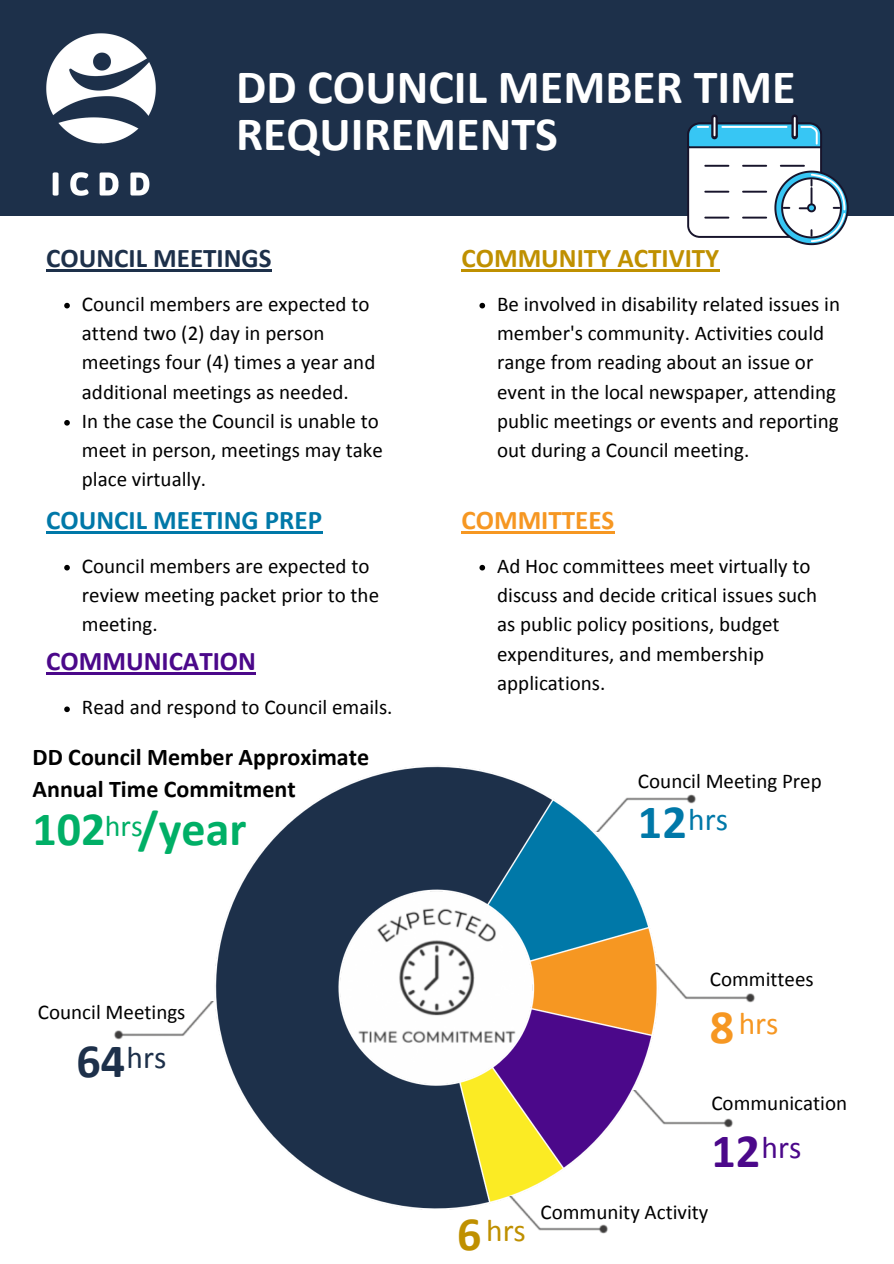
<style>
.page{position:relative;width:894px;height:1264px;background:#fff}
.page>*{position:absolute;margin:0;border:0;box-sizing:border-box;transform-origin:0 0}
.t1{font:700 48px/47.5px "Calibri";color:#fff}
.t2{font:700 48px "Calibri";color:#00af66}
.t3{font:31.5px "Calibri";color:#1d304a}
.t4{font:31.5px "Calibri";color:#4b088a}
.t5{font:31.5px "Calibri";color:#0078a8}
.t6{font:31.5px "Calibri";color:#f69722}
.t7{font:31.5px "Calibri";color:#bf9000}
.t8{font:30px "Calibri";color:#00af66}
.t9{font:700 27px "Calibri";color:#0078a8}
.t10{font:700 27px "Calibri";color:#bf9000}
.t11{font:700 27px "Calibri";color:#1d304a}
.t12{font:700 27px "Calibri";color:#4b088a}
.t13{font:700 27px "Calibri";color:#f69722}
.t14{font:700 24px/32.7px "Calibri";color:#000}
.t15{font:21px/29.2px "Calibri";color:#000}
.s1{font-weight:700;font-size:48px}
</style>
<div class="page">
<div style="left:0;top:0;width:893px;height:215px;background:#1d304a"></div>
<div style="left:688px;top:123px;width:132px;height:114px;background:#fff;border-radius:11px"></div>
<div style="left:687px;top:122px;width:134px;height:116px;border:2px solid #17142b;border-radius:11px"></div>
<svg style="left:711px;top:114px;width:6px;height:25px"></svg>
<svg style="left:791px;top:114px;width:6px;height:25px"></svg>
<hr style="left:705px;top:165px;width:23px;height:2px;background:#17142b">
<hr style="left:705px;top:191px;width:23px;height:2px;background:#17142b">
<svg style="left:705px;top:217px;width:23px;height:1px"></svg>
<hr style="left:742px;top:165px;width:24px;height:2px;background:#17142b">
<hr style="left:742px;top:191px;width:24px;height:2px;background:#17142b">
<svg style="left:742px;top:217px;width:24px;height:1px"></svg>
<hr style="left:780px;top:165px;width:23px;height:2px;background:#17142b">
<svg style="left:773px;top:169px;width:75px;height:76px"></svg>
<svg style="left:687px;top:118px;width:135px;height:31px"></svg>
<img style="left:46px;top:33px;width:110px;height:163px">
<img style="left:215px;top:766px;width:441px;height:444px">
<hr style="left:46px;top:269px;width:226px;height:2px;background:#1d304a">
<svg style="left:64px;top:303px;width:6px;height:5px"></svg>
<svg style="left:64px;top:420px;width:6px;height:5px"></svg>
<hr style="left:461px;top:531px;width:153px;height:2px;background:#f69722">
<svg style="left:479px;top:565px;width:6px;height:5px"></svg>
<hr style="left:46px;top:531px;width:276px;height:2px;background:#0078a8">
<svg style="left:64px;top:565px;width:6px;height:5px"></svg>
<hr style="left:461px;top:269px;width:258px;height:2px;background:#bf9000">
<svg style="left:479px;top:303px;width:6px;height:5px"></svg>
<img style="left:595px;top:790px;width:101px;height:41px">
<hr style="left:46px;top:672px;width:210px;height:3px;background:#4b088a">
<svg style="left:64px;top:706px;width:6px;height:6px"></svg>
<img style="left:114px;top:1001px;width:100px;height:39px">
<img style="left:654px;top:964px;width:101px;height:42px">
<img style="left:632px;top:1090px;width:101px;height:41px">
<img style="left:508px;top:1196px;width:103px;height:38px">
<h1 class="t1" style="left:236px;top:67px;width:561px">DD COUNCIL MEMBER TIME<br>REQUIREMENTS</h1>
<p class="t11" style="left:46px;top:246px;width:227px">COUNCIL MEETINGS</p>
<p class="t15" style="left:82px;top:291px;width:302px">Council members are expected to attend two (2) day in person meetings four (4) times a year and additional meetings as needed.<br>In the case the Council is unable to meet in person, meetings may take place virtually.</p>
<p class="t9" style="left:46px;top:508px;width:277px">COUNCIL MEETING PREP</p>
<p class="t15" style="left:82px;top:553px;width:298px">Council members are expected to review meeting packet prior to the meeting.</p>
<p class="t12" style="left:46px;top:650px;width:211px">COMMUNICATION</p>
<p class="t15" style="left:82px;top:694px;width:312px">Read and respond to Council emails.</p>
<p class="t14" style="left:33px;top:742px;width:338px">DD Council Member Approximate<br>Annual Time Commitment</p>
<h1 class="t2" style="left:33px;top:809px;width:215px">102 /year</h1>
<h3 class="t8" style="left:105px;top:813px;width:39px">hrs</h3>
<p class="t15" style="left:38px;top:998px;width:149px">Council Meetings</p>
<h2 class="t3" style="left:76px;top:1044px;width:92px"><span class="s1">64</span>hrs</h2>
<p class="t10" style="left:461px;top:246px;width:259px">COMMUNITY ACTIVITY</p>
<p class="t15" style="left:497px;top:291px;width:344px">Be involved in disability related issues in member's community. Activities could range from reading about an issue or event in the local newspaper, attending public meetings or events and reporting out during a Council meeting.</p>
<p class="t13" style="left:461px;top:508px;width:154px">COMMITTEES</p>
<p class="t15" style="left:497px;top:553px;width:321px">Ad Hoc committees meet virtually to discuss and decide critical issues such as public policy positions, budget expenditures, and membership applications.</p>
<p class="t15" style="left:637px;top:768px;width:185px">Council Meeting Prep</p>
<h2 class="t5" style="left:637px;top:805px;width:92px"><span class="s1">12</span>hrs</h2>
<p class="t15" style="left:709px;top:966px;width:105px">Committees</p>
<h2 class="t6" style="left:709px;top:1010px;width:70px"><span class="s1">8</span> hrs</h2>
<p class="t15" style="left:711px;top:1090px;width:137px">Communication</p>
<h2 class="t7" style="left:457px;top:1217px;width:70px"><span class="s1">6</span> hrs</h2>
<h2 class="t4" style="left:711px;top:1134px;width:92px"><span class="s1">12</span>hrs</h2>
<p class="t15" style="left:540px;top:1199px;width:169px">Community Activity</p>
</div>
